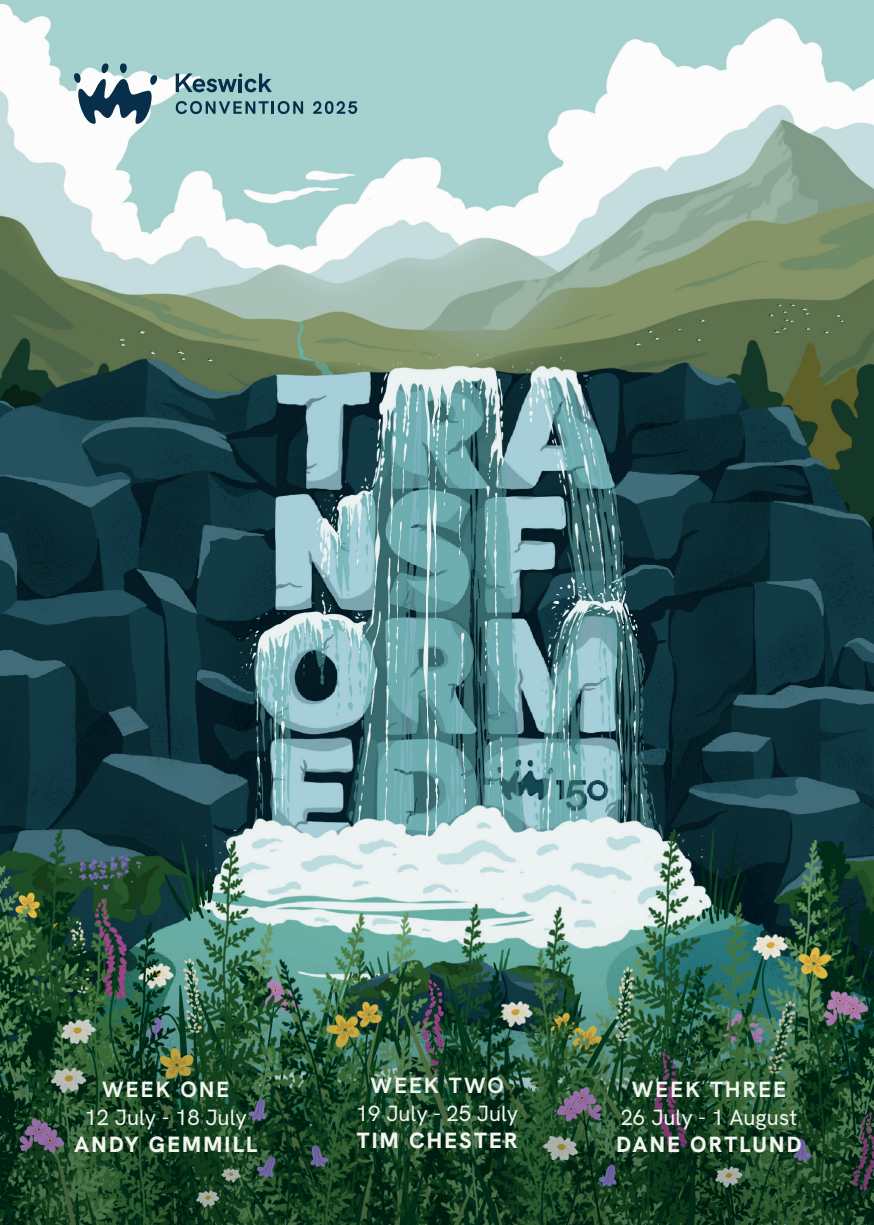
<style>
.page{position:relative;width:874px;height:1225px;background:#fff}
.page>*{position:absolute;margin:0;border:0;box-sizing:border-box;transform-origin:0 0}
.t1{font:22px "Hanken Grotesk";color:#f1f5ed}
.t2{font:800 22px "Hanken Grotesk";letter-spacing:.1em;color:#f1f5ed}
.t3{font:700 22px "Hanken Grotesk";letter-spacing:.1em;color:#f1f5ed}
</style>
<div class="page">
<img style="left:0;top:0;width:873px;height:949px">
<img style="left:0;top:949px;width:873px;height:276px">
<svg style="left:72px;top:63px;width:88px;height:61px"></svg>
<svg style="left:176px;top:73px;width:96px;height:19px;background:#6c939d"></svg>
<svg style="left:176px;top:101px;width:127px;height:13px;background:#66909a"></svg>
<svg style="left:313px;top:101px;width:44px;height:13px"></svg>
<p class="t3" style="left:102px;top:1075px;width:128px">WEEK ONE</p>
<p class="t1" style="left:84px;top:1103px;width:164px">12 July - 18 July</p>
<p class="t2" style="left:74px;top:1129px;width:184px">ANDY GEMMILL</p>
<p class="t3" style="left:370px;top:1071px;width:135px">WEEK TWO</p>
<p class="t1" style="left:356px;top:1099px;width:164px">19 July - 25 July</p>
<p class="t2" style="left:356px;top:1126px;width:162px">TIM CHESTER</p>
<p class="t3" style="left:631px;top:1075px;width:156px">WEEK THREE</p>
<p class="t1" style="left:620px;top:1103px;width:177px">26 July - 1 August</p>
<p class="t2" style="left:616px;top:1129px;width:186px">DANE ORTLUND</p>
</div>
